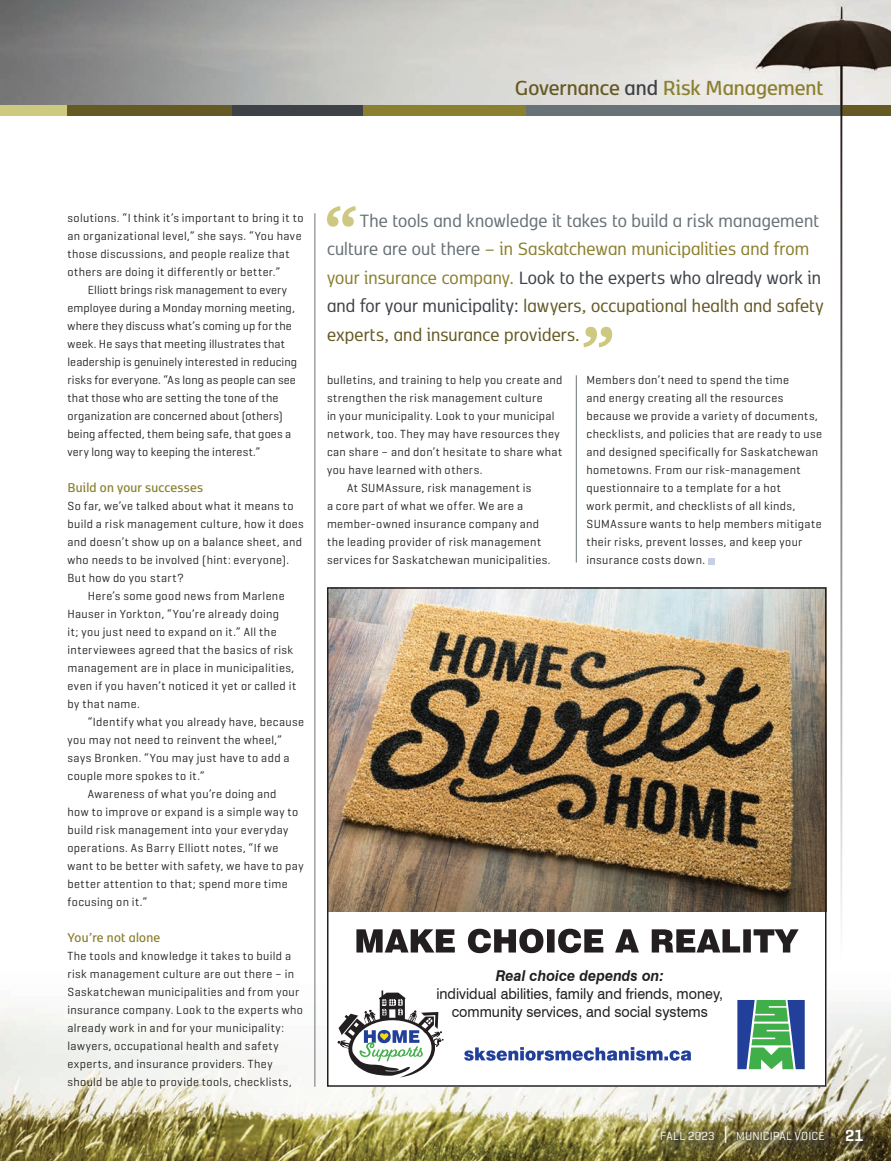
<style>
.page{position:relative;width:891px;height:1161px;background:#fff}
.page>*{position:absolute;margin:0;border:0;box-sizing:border-box;transform-origin:0 0}
.t1{font:600 24px "Kobenhavn CS";letter-spacing:-.005em;color:#8b8030}
.t2{font:21px/28.5px "Kobenhavn CS";letter-spacing:.005em;color:#687277}
.t3{font:15px/18px "Swiss 721 BT";color:#231f20;text-align:center;scale:.95 1}
.t4{font:600 15px "Kobenhavn CS";letter-spacing:.015em;color:#8b8030}
.t5{font:italic 700 15px "Swiss 721 BT";color:#231f20;scale:.95 1}
.t6{font:12px/18px "Geogrotesque";letter-spacing:.03em;color:#231f20}
.t7{font:12px/18px "Geogrotesque";letter-spacing:.01em;color:#231f20}
.t8{font:12px "Geogrotesque";letter-spacing:.015em;color:#fff}
.s1{color:#655924}
.s2{color:#3e4247}
.s3{color:#8b8030}
.s4{font-size:18px}
.s5{font-weight:600;font-size:16.5px}
</style>
<div class="page">
<img style="left:0;top:933px;width:891px;height:228px">
<div style="left:833px;top:1117px;width:48px;height:43px;background:#3e4247;opacity:.75"></div>
<div style="left:648px;top:1115px;width:195px;height:46px;background:#3e4247;opacity:.75"></div>
<img style="left:0;top:0;width:891px;height:105px">
<div style="left:0;top:105px;width:684px;height:11px;background:#cec980"></div>
<div style="left:68px;top:105px;width:555px;height:11px;background:#655924"></div>
<div style="left:233px;top:105px;width:537px;height:11px;background:#3e4247"></div>
<div style="left:363px;top:105px;width:479px;height:11px;background:#8b8030"></div>
<div style="left:526px;top:105px;width:316px;height:11px;background:#687277"></div>
<div style="left:842px;top:105px;width:49px;height:11px;background:#655924"></div>
<hr style="left:840px;top:66px;width:2px;height:892px;background:#1a100b">
<hr style="left:576px;top:375px;width:1px;height:188px;background:#687277">
<hr style="left:315px;top:213px;width:1px;height:874px;background:#687277">
<svg style="left:708px;top:558px;width:6px;height:6px"></svg>
<svg style="left:327px;top:206px;width:29px;height:21px"></svg>
<svg style="left:584px;top:327px;width:28px;height:20px"></svg>
<div style="left:327px;top:587px;width:499px;height:500px;background:#fff"></div>
<svg style="left:464px;top:1047px;width:227px;height:14px"></svg>
<svg style="left:737px;top:1000px;width:68px;height:69px;background:#539086"></svg>
<svg style="left:356px;top:929px;width:443px;height:24px"></svg>
<svg style="left:338px;top:991px;width:106px;height:86px"></svg>
<img style="left:330px;top:590px;width:493px;height:321px">
<div style="left:327px;top:587px;width:499px;height:500px;border:2px solid #231f20"></div>
<h1 class="t1" style="left:515px;top:71px;width:310px"><span class="s1">Governance</span> <span class="s2">and</span> Risk Management</h1>
<p class="t6" style="left:68px;top:209px;width:238px">solutions. “I think it’s important to bring it to an organizational level,” she says. “You have those discussions, and people realize that others are doing it differently or better.”</p>
<p class="t7" style="left:68px;top:281px;width:231px;text-indent:20px">Elliott brings risk management to every employee during a Monday morning meeting, where they discuss what’s coming up for the week. He says that meeting illustrates that leadership is genuinely interested in reducing risks for everyone. “As long as people can see that those who are setting the tone of the organization are concerned about (others) being affected, them being safe, that goes a very long way to keeping the interest.”</p>
<p class="t4" style="left:68px;top:477px;width:137px">Build on your successes</p>
<p class="t6" style="left:68px;top:497px;width:228px">So far, we’ve talked about what it means to</p>
<p class="t6" style="left:68px;top:515px;width:238px">build a risk management culture, how it does</p>
<p class="t6" style="left:68px;top:533px;width:236px">and doesn’t show up on a balance sheet, and</p>
<p class="t6" style="left:68px;top:551px;width:223px">who needs to be involved (hint: everyone).</p>
<p class="t6" style="left:68px;top:569px;width:118px">But how do you start?</p>
<p class="t6" style="left:88px;top:587px;width:198px">Here’s some good news from Marlene</p>
<p class="t6" style="left:68px;top:605px;width:213px">Hauser in Yorkton, “You’re already doing</p>
<p class="t6" style="left:68px;top:623px;width:211px">it; you just need to expand on it.” All the</p>
<p class="t6" style="left:68px;top:641px;width:227px">interviewees agreed that the basics of risk</p>
<p class="t6" style="left:68px;top:659px;width:228px">management are in place in municipalities,</p>
<p class="t6" style="left:68px;top:677px;width:230px">even if you haven’t noticed it yet or called it</p>
<p class="t6" style="left:68px;top:695px;width:74px">by that name.</p>
<p class="t6" style="left:88px;top:713px;width:218px">“Identify what you already have, because</p>
<p class="t6" style="left:68px;top:731px;width:216px">you may not need to reinvent the wheel,”</p>
<p class="t6" style="left:68px;top:749px;width:224px">says Bronken. “You may just have to add a</p>
<p class="t6" style="left:68px;top:767px;width:139px">couple more spokes to it.”</p>
<p class="t6" style="left:88px;top:785px;width:190px">Awareness of what you’re doing and</p>
<p class="t6" style="left:68px;top:803px;width:232px">how to improve or expand is a simple way to</p>
<p class="t6" style="left:68px;top:821px;width:222px">build risk management into your everyday</p>
<p class="t6" style="left:68px;top:839px;width:212px">operations. As Barry Elliott notes, “If we</p>
<p class="t6" style="left:68px;top:857px;width:238px">want to be better with safety, we have to pay</p>
<p class="t6" style="left:68px;top:875px;width:222px">better attention to that; spend more time</p>
<p class="t6" style="left:68px;top:893px;width:81px">focusing on it.”</p>
<p class="t4" style="left:68px;top:927px;width:94px">You’re not alone</p>
<p class="t6" style="left:68px;top:947px;width:237px">The tools and knowledge it takes to build a risk management culture are out there – in Saskatchewan municipalities and from your insurance company. Look to the experts who already work in and for your municipality: lawyers, occupational health and safety experts, and insurance providers. They should be able to provide tools, checklists,</p>
<p class="t2" style="left:327px;top:205px;width:498px;text-indent:33px">The tools and knowledge it takes to build a risk management culture are out there <span class="s3">– in Saskatchewan municipalities and from your insurance company.</span> <span class="s2">Look to the experts who already work in and for your municipality:</span> <span class="s1">lawyers, occupational health and safety experts, and insurance providers.</span></p>
<p class="t6" style="left:327px;top:371px;width:237px">bulletins, and training to help you create and</p>
<p class="t6" style="left:327px;top:389px;width:217px">strengthen the risk management culture</p>
<p class="t6" style="left:327px;top:407px;width:229px">in your municipality. Look to your municipal</p>
<p class="t6" style="left:327px;top:425px;width:234px">network, too. They may have resources they</p>
<p class="t6" style="left:327px;top:443px;width:237px">can share – and don’t hesitate to share what</p>
<p class="t6" style="left:327px;top:461px;width:157px">you have learned with others.</p>
<p class="t6" style="left:347px;top:479px;width:186px">At SUMAssure, risk management is</p>
<p class="t6" style="left:327px;top:497px;width:198px">a core part of what we offer. We are a</p>
<p class="t6" style="left:327px;top:515px;width:214px">member-owned insurance company and</p>
<p class="t6" style="left:327px;top:533px;width:216px">the leading provider of risk management</p>
<p class="t6" style="left:327px;top:551px;width:225px">services for Saskatchewan municipalities.</p>
<p class="t6" style="left:586px;top:371px;width:237px">Members don’t need to spend the time<br>and energy creating all the resources because we provide a variety of documents, checklists, and policies that are ready to use and designed specifically for Saskatchewan hometowns. From our risk-management questionnaire to a template for a hot<br>work permit, and checklists of all kinds, SUMAssure wants to help members mitigate their risks, prevent losses, and keep your insurance costs down.</p>
<p class="t5" style="left:496px;top:966px;width:178px">Real choice depends on:</p>
<p class="t3" style="left:436px;top:984px;width:303px">individual abilities, family and friends, money, community services, and social systems</p>
<p class="t8" style="left:660px;top:1129px;width:205px">FALL 2023 <span class="s4">|</span> MUNICIPAL VOICE <span class="s5">21</span></p>
</div>
